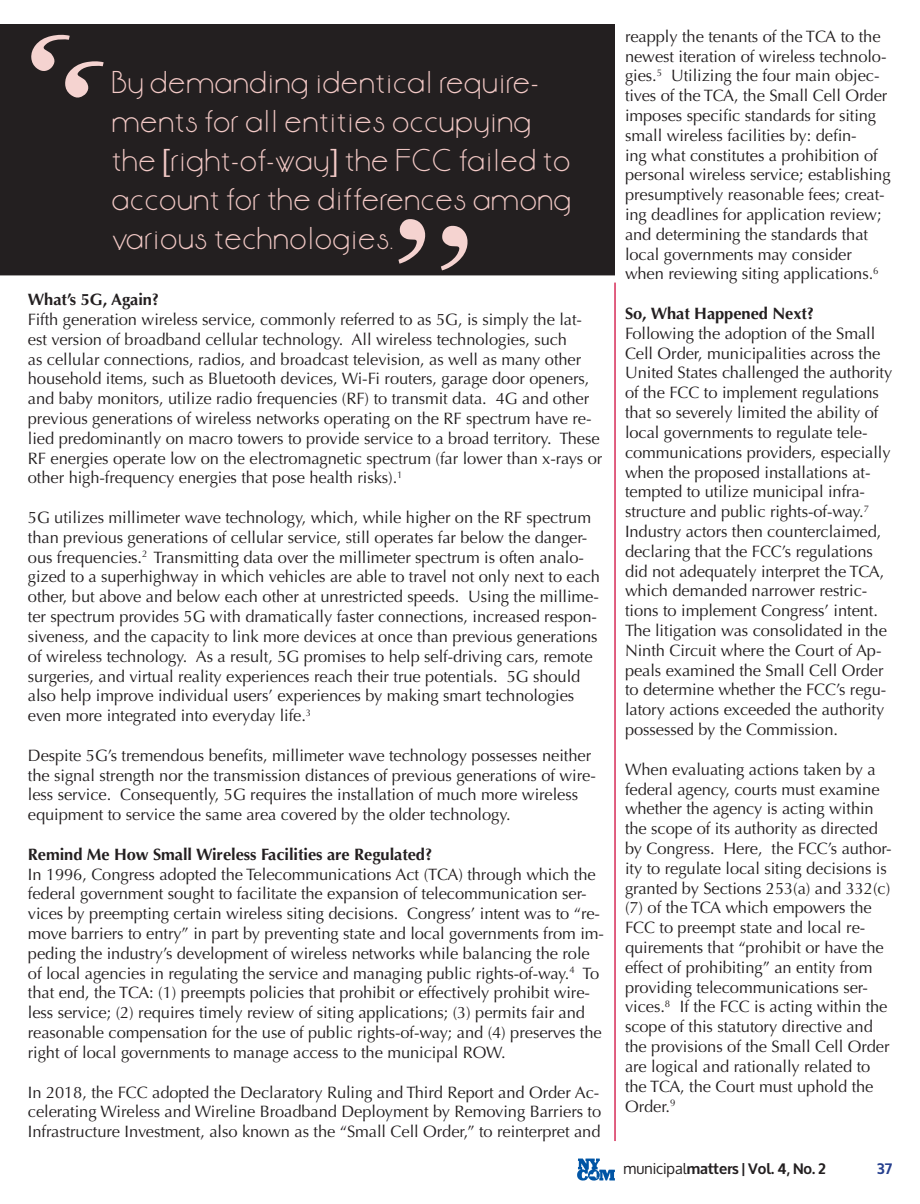
<style>
.page{position:relative;width:920px;height:1204px;background:#fff}
.page>*{position:absolute;margin:0;border:0;box-sizing:border-box;transform-origin:0 0}
.t1{font:28.05px/39px "Aase Font";color:#f3c9c6}
.t2{font:16.5px/19.8px "Optima";letter-spacing:-.005em;color:#231f20}
.t3{font:700 16.5px "Optima";letter-spacing:-.005em;color:#231f20}
.t4{font:700 15px "Oxygen";color:#231f20}
.t5{font:700 15px "Oxygen";color:#253f8e}
.s1{font-weight:400}
</style>
<div class="page">
<svg style="left:577px;top:1158px;width:38px;height:22px"></svg>
<div style="left:0;top:24px;width:615px;height:259px;background:#231f20"></div>
<svg style="left:31px;top:34px;width:73px;height:64px"></svg>
<svg style="left:0;top:219px;width:615px;height:64px"></svg>
<hr style="left:614px;top:282px;width:2px;height:858px;background:#d72c58">
<h1 class="t1" style="left:112px;top:63px;width:461px">By demanding identical require&shy;ments for all entities occupying the [right-of-way] the FCC failed to account for the differences among various technologies.</h1>
<p class="t3" style="left:28px;top:290px;width:133px">What’s 5G, Again?</p>
<p class="t2" style="left:28px;top:309px;width:576px">Fifth generation wireless service, commonly referred to as 5G, is simply the lat&shy;est version of broadband cellular technology. All wireless technologies, such<br>as cellular connections, radios, and broadcast television, as well as many other household items, such as Bluetooth devices, Wi-Fi routers, garage door openers, and baby monitors, utilize radio frequencies (RF) to transmit data. 4G and other previous generations of wireless networks operating on the RF spectrum have re&shy;lied predominantly on macro towers to provide service to a broad territory. These RF energies operate low on the electromagnetic spectrum (far lower than x-rays or other high-frequency energies that pose health risks).<sup>1</sup></p>
<p class="t2" style="left:28px;top:507px;width:573px">5G utilizes millimeter wave technology, which, while higher on the RF spectrum than previous generations of cellular service, still operates far below the danger&shy;ous frequencies.<sup>2</sup> Transmitting data over the millimeter spectrum is often analo&shy;gized to a superhighway in which vehicles are able to travel not only next to each other, but above and below each other at unrestricted speeds. Using the millime&shy;ter spectrum provides 5G with dramatically faster connections, increased respon&shy;siveness, and the capacity to link more devices at once than previous generations of wireless technology. As a result, 5G promises to help self-driving cars, remote surgeries, and virtual reality experiences reach their true potentials. 5G should also help improve individual users’ experiences by making smart technologies even more integrated into everyday life.<sup>3</sup></p>
<p class="t2" style="left:28px;top:745px;width:569px">Despite 5G’s tremendous benefits, millimeter wave technology possesses neither the signal strength nor the transmission distances of previous generations of wire&shy;less service. Consequently, 5G requires the installation of much more wireless equipment to service the same area covered by the older technology.</p>
<p class="t3" style="left:28px;top:844px;width:406px">Remind Me How Small Wireless Facilities are Regulated?</p>
<p class="t2" style="left:28px;top:864px;width:578px">In 1996, Congress adopted the Telecommunications Act (TCA) through which the federal government sought to facilitate the expansion of telecommunication ser&shy;vices by preempting certain wireless siting decisions. Congress’ intent was to “re&shy;move barriers to entry” in part by preventing state and local governments from im&shy;peding the industry’s development of wireless networks while balancing the role of local agencies in regulating the service and managing public rights-of-way.<sup>4</sup> To that end, the TCA: (1) preempts policies that prohibit or effectively prohibit wire&shy;less service; (2) requires timely review of siting applications; (3) permits fair and reasonable compensation for the use of public rights-of-way; and (4) preserves the right of local governments to manage access to the municipal ROW.</p>
<p class="t2" style="left:28px;top:1082px;width:575px;text-align:justify">In 2018, the FCC adopted the Declaratory Ruling and Third Report and Order Ac&shy;celerating Wireless and Wireline Broadband Deployment by Removing Barriers to Infrastructure Investment, also known as the “Small Cell Order,” to reinterpret and</p>
<p class="t2" style="left:625px;top:26px;width:267px">reapply the tenants of the TCA to the newest iteration of wireless technolo&shy;gies.<sup>5</sup> Utilizing the four main objec&shy;tives of the TCA, the Small Cell Order imposes specific standards for siting small wireless facilities by: defin-<br>ing what constitutes a prohibition of personal wireless service; establishing presumptively reasonable fees; creat&shy;ing deadlines for application review; and determining the standards that local governments may consider when reviewing siting applications.<sup>6</sup></p>
<p class="t3" style="left:625px;top:304px;width:191px">So, What Happened Next?</p>
<p class="t2" style="left:625px;top:323px;width:269px">Following the adoption of the Small Cell Order, municipalities across the United States challenged the authority of the FCC to implement regulations that so severely limited the ability of local governments to regulate tele&shy;communications providers, especially when the proposed installations at&shy;tempted to utilize municipal infra&shy;structure and public rights-of-way.<sup>7<br></sup>Industry actors then counterclaimed, declaring that the FCC’s regulations did not adequately interpret the TCA, which demanded narrower restric&shy;tions to implement Congress’ intent.<br>The litigation was consolidated in the Ninth Circuit where the Court of Ap&shy;peals examined the Small Cell Order to determine whether the FCC’s regu&shy;latory actions exceeded the authority possessed by the Commission.</p>
<p class="t2" style="left:625px;top:759px;width:268px">When evaluating actions taken by a federal agency, courts must examine whether the agency is acting within the scope of its authority as directed by Congress. Here, the FCC’s author&shy;ity to regulate local siting decisions is granted by Sections 253(a) and 332(c) (7) of the TCA which empowers the FCC to preempt state and local re&shy;quirements that “prohibit or have the effect of prohibiting” an entity from providing telecommunications ser&shy;vices.<sup>8</sup> If the FCC is acting within the scope of this statutory directive and the provisions of the Small Cell Order are logical and rationally related to the TCA, the Court must uphold the Order.<sup>9</sup></p>
<p class="t4" style="left:623px;top:1159px;width:204px"><span class="s1">municipal</span>matters | Vol. 4, No. 2</p>
<p class="t5" style="left:877px;top:1159px;width:16px">37</p>
</div>
